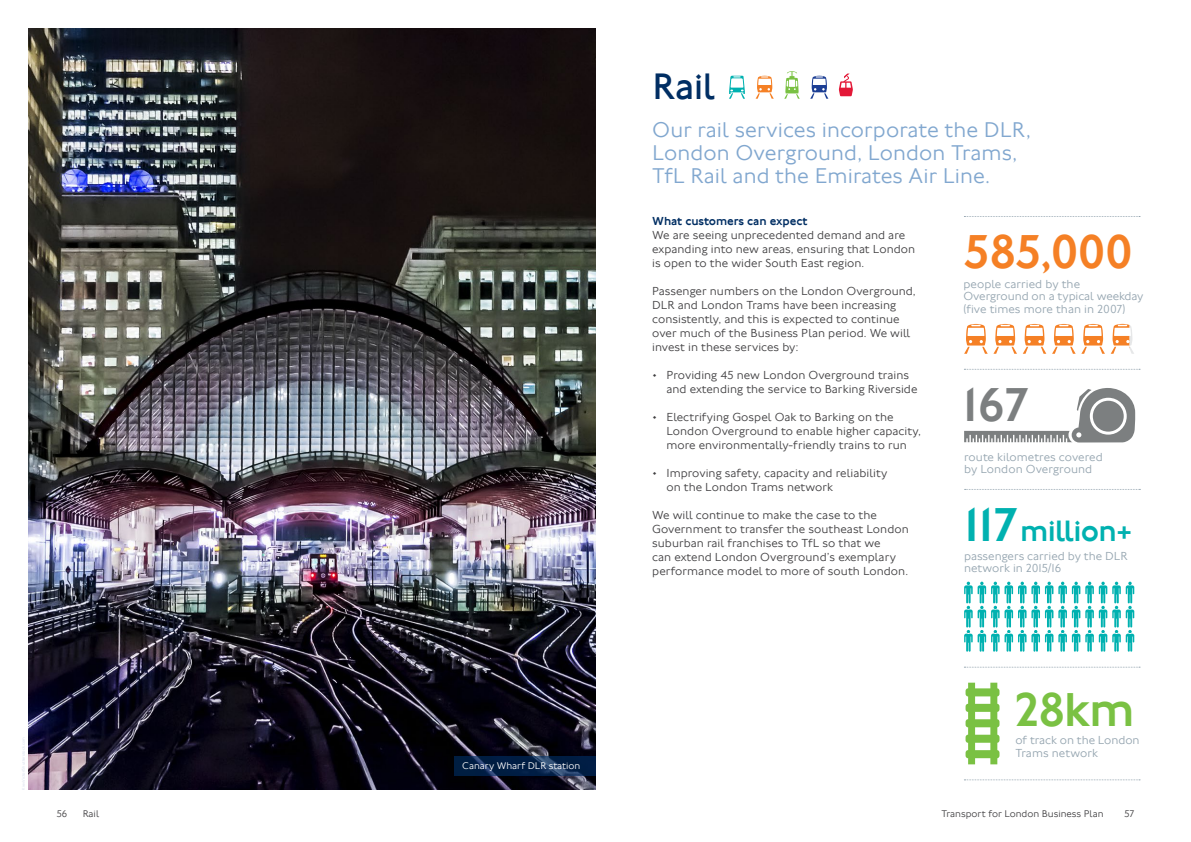
<style>
.page{position:relative;width:1191px;height:842px;background:#fff}
.page>*{position:absolute;margin:0;border:0;box-sizing:border-box;transform-origin:0 0}
.t1{font:500 49px "Johnston 100";letter-spacing:-.02em;color:#f58025}
.t2{font:500 49px "Johnston 100";color:#7ac143}
.t3{font:500 49px "Johnston 100";color:#00b1b0}
.t4{font:500 49px "Johnston 100";color:#7c7f80}
.t5{font:38px "Johnston 100";color:#002e63}
.t6{font:500 30.4px "Johnston 100";letter-spacing:-.025em;color:#00b1b0}
.t7{font:300 22px/23px "Johnston 100";letter-spacing:.005em;color:#81a7cf}
.t8{font:300 12px/14px "Johnston 100";letter-spacing:.005em;color:#414042}
.t9{font:300 12px/12.5px "Johnston 100";color:#95a5b0}
.t10{font:500 12px "Johnston 100";letter-spacing:-.005em;color:#002e63}
.t11{font:300 10px "Johnston 100";color:#414042}
.t12{font:300 10px "Johnston 100";color:#fff}
</style>
<div class="page">
<img style="left:28px;top:28px;width:567px;height:762px">
<svg style="left:964px;top:216px;width:176px;height:1px"></svg>
<svg style="left:964px;top:369px;width:176px;height:1px"></svg>
<svg style="left:964px;top:489px;width:176px;height:1px"></svg>
<svg style="left:964px;top:667px;width:176px;height:1px"></svg>
<svg style="left:964px;top:779px;width:176px;height:1px"></svg>
<svg style="left:965px;top:683px;width:34px;height:81px"></svg>
<svg style="left:964px;top:582px;width:170px;height:70px"></svg>
<svg style="left:964px;top:324px;width:23px;height:30px"></svg>
<svg style="left:993px;top:324px;width:53px;height:30px"></svg>
<svg style="left:1052px;top:324px;width:23px;height:30px"></svg>
<svg style="left:1081px;top:324px;width:53px;height:30px"></svg>
<svg style="left:964px;top:388px;width:171px;height:54px"></svg>
<svg style="left:729px;top:76px;width:16px;height:23px"></svg>
<svg style="left:839px;top:74px;width:14px;height:22px"></svg>
<svg style="left:755px;top:76px;width:18px;height:23px"></svg>
<svg style="left:810px;top:76px;width:18px;height:23px"></svg>
<svg style="left:784px;top:71px;width:15px;height:28px"></svg>
<svg style="left:454px;top:756px;width:141px;height:20px;background:#09264c"></svg>
<h2 class="t5" style="left:652px;top:65px;width:64px">Rail</h2>
<h3 class="t7" style="left:652px;top:118px;width:380px">Our rail services incorporate the DLR,<br>London Overground, London Trams,<br>TfL Rail and the Emirates Air Line.</h3>
<p class="t12" style="left:462px;top:761px;width:120px">Canary Wharf DLR station</p>
<p class="t10" style="left:652px;top:214px;width:157px">What customers can expect</p>
<p class="t8" style="left:652px;top:228px;width:264px">We are seeing unprecedented demand and are expanding into new areas, ensuring that London is open to the wider South East region.</p>
<p class="t8" style="left:652px;top:284px;width:265px">Passenger numbers on the London Overground, DLR and London Trams have been increasing consistently, and this is expected to continue over much of the Business Plan period. We will invest in these services by:</p>
<p class="t8" style="left:666px;top:368px;width:252px;text-indent:-14px">• Providing 45 new London Overground trains and extending the service to Barking Riverside</p>
<p class="t8" style="left:666px;top:410px;width:256px;text-indent:-14px">• Electrifying Gospel Oak to Barking on the<br>London Overground to enable higher capacity, more environmentally-friendly trains to run</p>
<p class="t8" style="left:666px;top:466px;width:222px;text-indent:-14px">• Improving safety, capacity and reliability on the London Trams network</p>
<p class="t8" style="left:652px;top:508px;width:258px">We will continue to make the case to the Government to transfer the southeast London suburban rail franchises to TfL so that we<br>can extend London Overground’s exemplary performance model to more of south London.</p>
<h1 class="t1" style="left:964px;top:225px;width:171px">585,000</h1>
<p class="t9" style="left:963px;top:277px;width:182px">people carried by the<br>Overground on a typical weekday (five times more than in 2007)</p>
<h1 class="t4" style="left:962px;top:378px;width:68px">167</h1>
<p class="t9" style="left:964px;top:451px;width:140px">route kilometres covered by London Overground</p>
<h1 class="t3" style="left:964px;top:498px;width:55px">117</h1>
<h3 class="t6" style="left:1020px;top:514px;width:114px">million+</h3>
<p class="t9" style="left:964px;top:550px;width:165px">passengers carried by the DLR network in 2015/16</p>
<h1 class="t2" style="left:1014px;top:682px;width:122px">28km</h1>
<p class="t9" style="left:1015px;top:734px;width:126px">of track on the London<br>Trams network</p>
<p class="t11" style="left:57px;top:808px;width:12px">56</p>
<p class="t11" style="left:83px;top:808px;width:18px">Rail</p>
<p class="t11" style="left:941px;top:808px;width:164px">Transport for London Business Plan</p>
<p class="t11" style="left:1124px;top:808px;width:11px">57</p>
</div>
